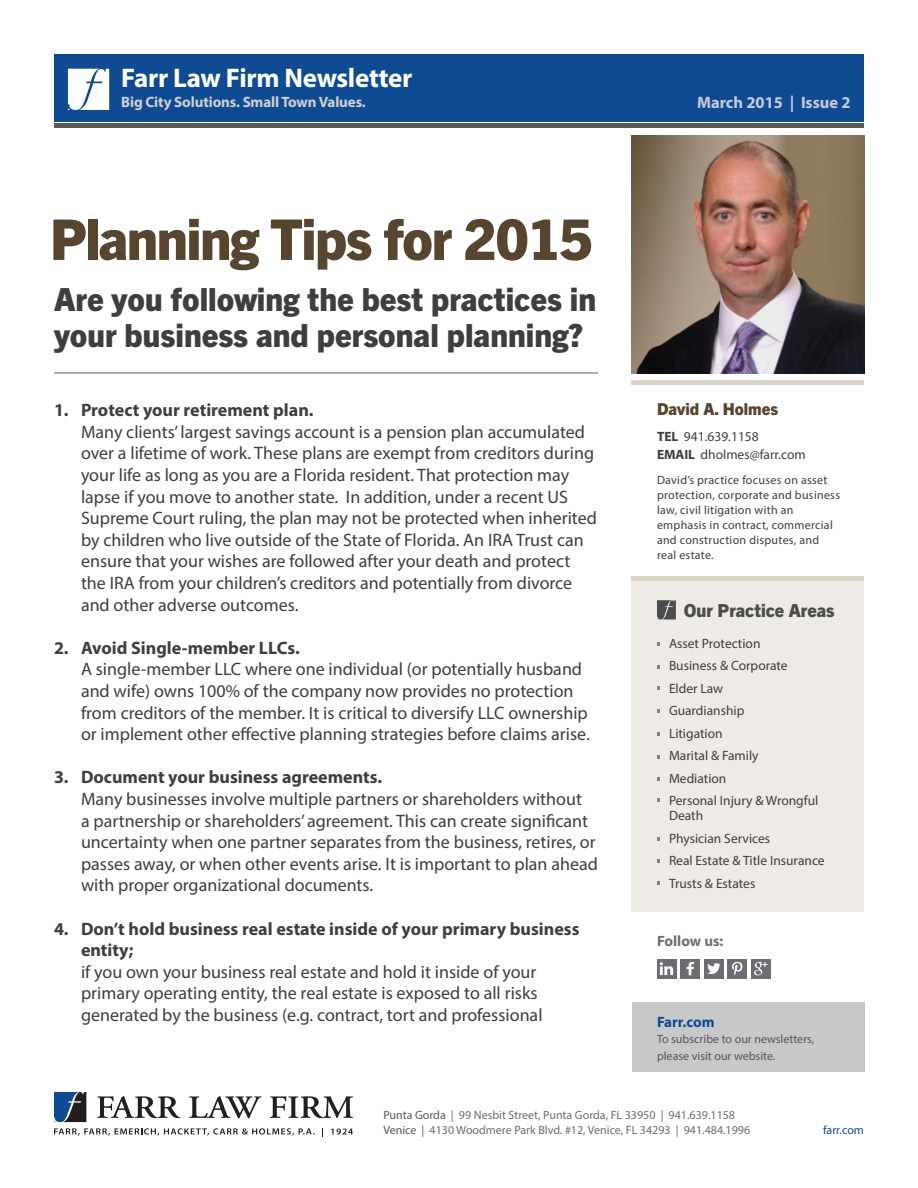
<style>
.page{position:relative;width:918px;height:1188px;background:#fff}
.page>*{position:absolute;margin:0;border:0;box-sizing:border-box;transform-origin:0 0}
.t1{font:800 56.25px "Trade Gothic Next LT Pro";letter-spacing:-.025em;color:#57452f}
.t2{font:800 31.95px/36px "Trade Gothic Next LT Pro";color:#3e3e3f}
.t3{font:700 27px "Myriad Pro";letter-spacing:-.01em;color:#fff}
.t4{font:18px/21.6px "Myriad Pro";color:#3e3e3f}
.t5{font:700 18px/21.6px "Myriad Pro";color:#3e3e3f}
.t6{font:800 18px "Trade Gothic Next LT Pro";color:#4b4c4d}
.t7{font:700 16.5px "Myriad Pro";color:#c7cae1}
.t8{font:800 16.5px "Trade Gothic Next LT Pro";color:#57452f}
.t9{font:700 15px "Myriad Pro";letter-spacing:-.01em;color:#cfd0d2}
.t10{font:700 15px "Myriad Pro";color:#6c6d70}
.t11{font:700 15px "Myriad Pro";color:#0f4b92}
.t12{font:13.5px/22.5px "Myriad Pro";color:#3e3e3f}
.t13{font:12px/15px "Myriad Pro";letter-spacing:.025em;color:#3e3e3f}
.t14{font:12px/15px "Myriad Pro";color:#6c6d70}
.t15{font:12px/16.5px "Myriad Pro";color:#57585a}
.t16{font:12px "Myriad Pro";color:#0f4b92}
.s1{font-weight:700}
.s2{color:#57585a}
</style>
<div class="page">
<div style="left:54px;top:54px;width:810px;height:68px;background:#0f4b92"></div>
<div style="left:632px;top:576px;width:232px;height:336px;background:#eeebe7"></div>
<div style="left:54px;top:123px;width:810px;height:5px;background:#57585a"></div>
<div style="left:633px;top:1003px;width:232px;height:69px;background:#c7c8ca"></div>
<div style="left:632px;top:576px;width:232px;height:5px;background:#dbd2c8"></div>
<svg style="left:657px;top:665px;width:3px;height:4px"></svg>
<svg style="left:657px;top:686px;width:3px;height:4px"></svg>
<svg style="left:657px;top:755px;width:3px;height:4px"></svg>
<svg style="left:657px;top:798px;width:3px;height:4px"></svg>
<svg style="left:657px;top:859px;width:3px;height:4px"></svg>
<svg style="left:68px;top:69px;width:41px;height:41px;background:#eaeff5"></svg>
<svg style="left:657px;top:600px;width:19px;height:20px"></svg>
<div style="left:632px;top:380px;width:232px;height:5px;background:#dbd2c8"></div>
<hr style="left:54px;top:372px;width:544px;height:2px;background:#939598">
<img style="left:632px;top:135px;width:233px;height:239px">
<div style="left:681px;top:959px;width:19px;height:19px;background:#6c6d70"></div>
<svg style="left:686px;top:962px;width:8px;height:13px"></svg>
<div style="left:704px;top:959px;width:19px;height:19px;background:#6c6d70"></div>
<svg style="left:707px;top:963px;width:14px;height:11px"></svg>
<div style="left:728px;top:959px;width:19px;height:19px;background:#6c6d70"></div>
<svg style="left:732px;top:962px;width:11px;height:13px"></svg>
<div style="left:751px;top:959px;width:19px;height:19px;background:#6c6d70"></div>
<svg style="left:754px;top:962px;width:14px;height:13px"></svg>
<div style="left:657px;top:959px;width:19px;height:19px;background:#6c6d70"></div>
<svg style="left:660px;top:962px;width:13px;height:13px"></svg>
<svg style="left:54px;top:1128px;width:261px;height:8px"></svg>
<svg style="left:331px;top:1129px;width:22px;height:6px"></svg>
<svg style="left:54px;top:1092px;width:32px;height:30px"></svg>
<svg style="left:97px;top:1096px;width:83px;height:22px"></svg>
<svg style="left:189px;top:1096px;width:73px;height:22px"></svg>
<svg style="left:270px;top:1096px;width:83px;height:22px"></svg>
<h3 class="t3" style="left:121px;top:61px;width:293px">Farr Law Firm Newsletter</h3>
<p class="t9" style="left:121px;top:92px;width:246px">Big City Solutions. Small Town Values.</p>
<h1 class="t1" style="left:50px;top:200px;width:545px">Planning Tips for 2015</h1>
<h2 class="t2" style="left:54px;top:279px;width:544px">Are you following the best practices in your business and personal planning?</h2>
<p class="t5" style="left:54px;top:399px;width:261px">1. Protect your retirement plan.</p>
<p class="t4" style="left:81px;top:421px;width:517px">Many clients’ largest savings account is a pension plan accumulated over a lifetime of work. These plans are exempt from creditors during your life as long as you are a Florida resident. That protection may lapse if you move to another state. In addition, under a recent US Supreme Court ruling, the plan may not be protected when inherited by children who live outside of the State of Florida. An IRA Trust can ensure that your wishes are followed after your death and protect the IRA from your children’s creditors and potentially from divorce and other adverse outcomes.</p>
<p class="t5" style="left:54px;top:636px;width:247px">2. Avoid Single-member LLCs.</p>
<p class="t4" style="left:81px;top:658px;width:510px">A single-member LLC where one individual (or potentially husband and wife) owns 100% of the company now provides no protection from creditors of the member. It is critical to diversify LLC ownership or implement other effective planning strategies before claims arise.</p>
<p class="t5" style="left:54px;top:766px;width:330px">3. Document your business agreements.</p>
<p class="t4" style="left:81px;top:788px;width:518px">Many businesses involve multiple partners or shareholders without<br>a partnership or shareholders’ agreement. This can create significant uncertainty when one partner separates from the business, retires, or passes away, or when other events arise. It is important to plan ahead with proper organizational documents.</p>
<p class="t5" style="left:81px;top:917px;width:500px;text-indent:-27px">4. Don’t hold business real estate inside of your primary business entity;</p>
<p class="t4" style="left:81px;top:961px;width:463px">if you own your business real estate and hold it inside of your primary operating entity, the real estate is exposed to all risks generated by the business (e.g. contract, tort and professional</p>
<p class="t7" style="left:697px;top:92px;width:155px">March 2015 | Issue 2</p>
<p class="t8" style="left:657px;top:398px;width:123px">David A. Holmes</p>
<p class="t12" style="left:657px;top:427px;width:150px;line-height:18px"><span class="s1">TEL</span> 941.639.1158<br><span class="s1">EMAIL</span> dholmes@farr.com</p>
<p class="t13" style="left:657px;top:473px;width:185px">David’s practice focuses on asset protection, corporate and business law, civil litigation with an emphasis in contract, commercial and construction disputes, and real estate.</p>
<p class="t6" style="left:684px;top:598px;width:152px">Our Practice Areas</p>
<p class="t12" style="left:669px;top:632px;width:151px">Asset Protection<br>Business &amp; Corporate<br>Elder Law<br>Guardianship<br>Litigation<br>Marital &amp; Family<br>Mediation<br>Personal Injury &amp; Wrongful</p>
<p class="t12" style="left:669px;top:804px;width:157px">Death<br>Physician Services<br>Real Estate &amp; Title Insurance<br>Trusts &amp; Estates</p>
<p class="t10" style="left:657px;top:931px;width:68px">Follow us:</p>
<p class="t11" style="left:657px;top:1012px;width:59px">Farr.com</p>
<p class="t15" style="left:657px;top:1031px;width:159px">To subscribe to our newsletters, please visit our website.</p>
<p class="t14" style="left:383px;top:1107px;width:368px"><span class="s2">Punta Gorda</span> | 99 Nesbit Street, Punta Gorda, FL 33950 | 941.639.1158<br><span class="s2">Venice</span> | 4130 Woodmere Park Blvd. #12, Venice, FL 34293 | 941.484.1996</p>
<p class="t16" style="left:823px;top:1122px;width:42px">farr.com</p>
</div>
